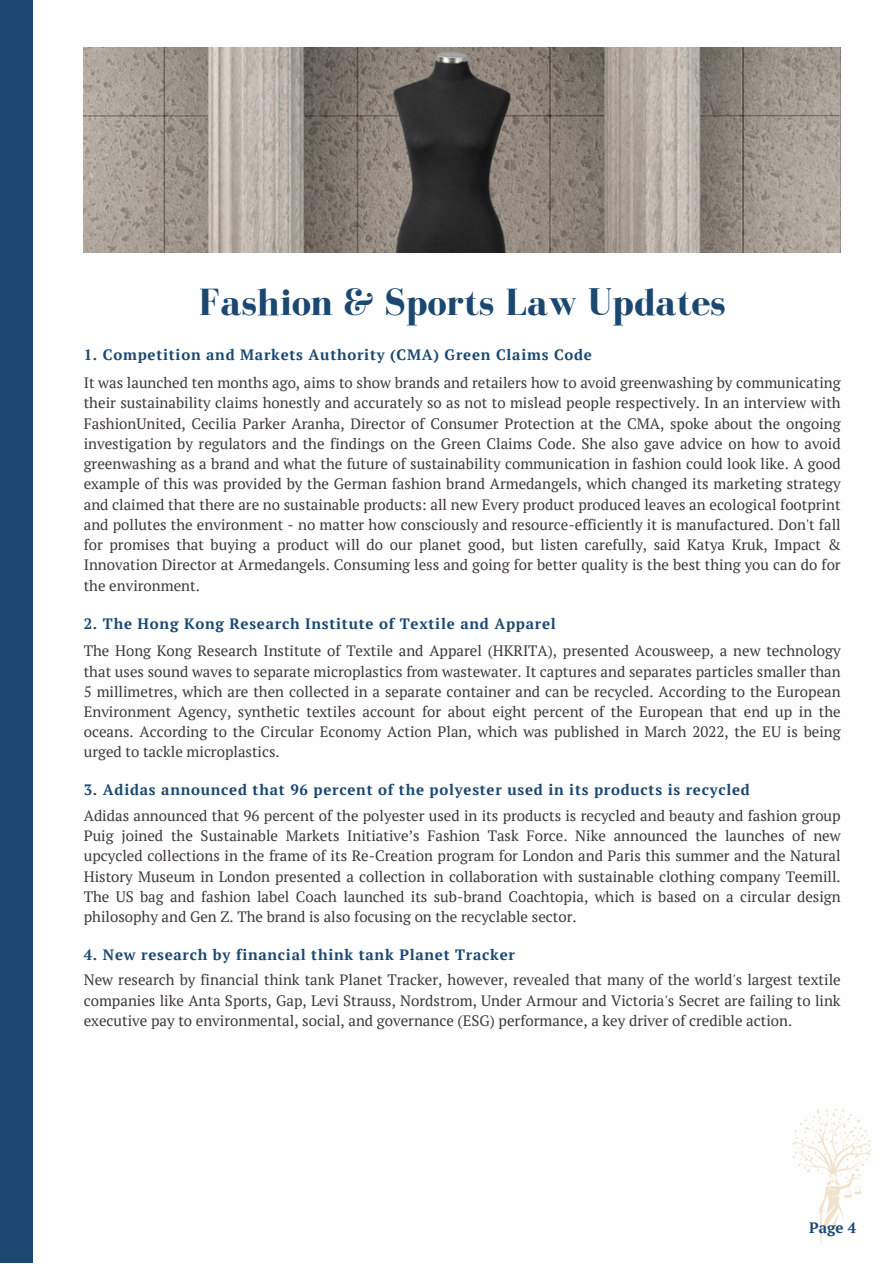
<style>
.page{position:relative;width:893px;height:1264px;background:#fff}
.page>*{position:absolute;margin:0;border:0;box-sizing:border-box;transform-origin:0 0}
.t1{font:700 39px "Bodoni FLF";color:#1a4870}
.t2{font:15px/20.2px "PT Serif";color:#3d3a38;text-align:justify}
.t3{font:700 15px "PT Serif";letter-spacing:.05em;color:#1a4870}
</style>
<div class="page">
<div style="left:0;top:0;width:33px;height:1262px;background:#1a4870"></div>
<img style="left:84px;top:48px;width:756px;height:205px">
<img style="left:792px;top:1109px;width:80px;height:137px">
<p class="t1" style="left:199px;top:281px;width:528px">Fashion &amp; Sports Law Updates</p>
<p class="t3" style="left:84px;top:345px;width:509px">1. Competition and Markets Authority (CMA) Green Claims Code</p>
<p class="t2" style="left:84px;top:372px;width:758px">It was launched ten months ago, aims to show brands and retailers how to avoid greenwashing by communicating their sustainability claims honestly and accurately so as not to mislead people respectively. In an interview with FashionUnited, Cecilia Parker Aranha, Director of Consumer Protection at the CMA, spoke about the ongoing investigation by regulators and the findings on the Green Claims Code. She also gave advice on how to avoid greenwashing as a brand and what the future of sustainability communication in fashion could look like. A good example of this was provided by the German fashion brand Armedangels, which changed its marketing strategy and claimed that there are no sustainable products: all new Every product produced leaves an ecological footprint and pollutes the environment - no matter how consciously and resource-efficiently it is manufactured. Don't fall for promises that buying a product will do our planet good, but listen carefully, said Katya Kruk, Impact &amp; Innovation Director at Armedangels. Consuming less and going for better quality is the best thing you can do for the environment.</p>
<p class="t3" style="left:84px;top:613px;width:473px">2. The Hong Kong Research Institute of Textile and Apparel</p>
<p class="t2" style="left:84px;top:640px;width:758px">The Hong Kong Research Institute of Textile and Apparel (HKRITA), presented Acousweep, a new technology that uses sound waves to separate microplastics from wastewater. It captures and separates particles smaller than 5 millimetres, which are then collected in a separate container and can be recycled. According to the European Environment Agency, synthetic textiles account for about eight percent of the European that end up in the oceans. According to the Circular Economy Action Plan, which was published in March 2022, the EU is being urged to tackle microplastics.</p>
<p class="t3" style="left:84px;top:779px;width:667px">3. Adidas announced that 96 percent of the polyester used in its products is recycled</p>
<p class="t2" style="left:84px;top:805px;width:758px">Adidas announced that 96 percent of the polyester used in its products is recycled and beauty and fashion group Puig joined the Sustainable Markets Initiative’s Fashion Task Force. Nike announced the launches of new upcycled collections in the frame of its Re-Creation program for London and Paris this summer and the Natural History Museum in London presented a collection in collaboration with sustainable clothing company Teemill.<br>The US bag and fashion label Coach launched its sub-brand Coachtopia, which is based on a circular design philosophy and Gen Z. The brand is also focusing on the recyclable sector.</p>
<p class="t3" style="left:84px;top:944px;width:433px">4. New research by financial think tank Planet Tracker</p>
<p class="t2" style="left:84px;top:969px;width:758px">New research by financial think tank Planet Tracker, however, revealed that many of the world's largest textile companies like Anta Sports, Gap, Levi Strauss, Nordstrom, Under Armour and Victoria's Secret are failing to link executive pay to environmental, social, and governance (ESG) performance, a key driver of credible action.</p>
<p class="t3" style="left:809px;top:1216px;width:48px">Page 4</p>
</div>
